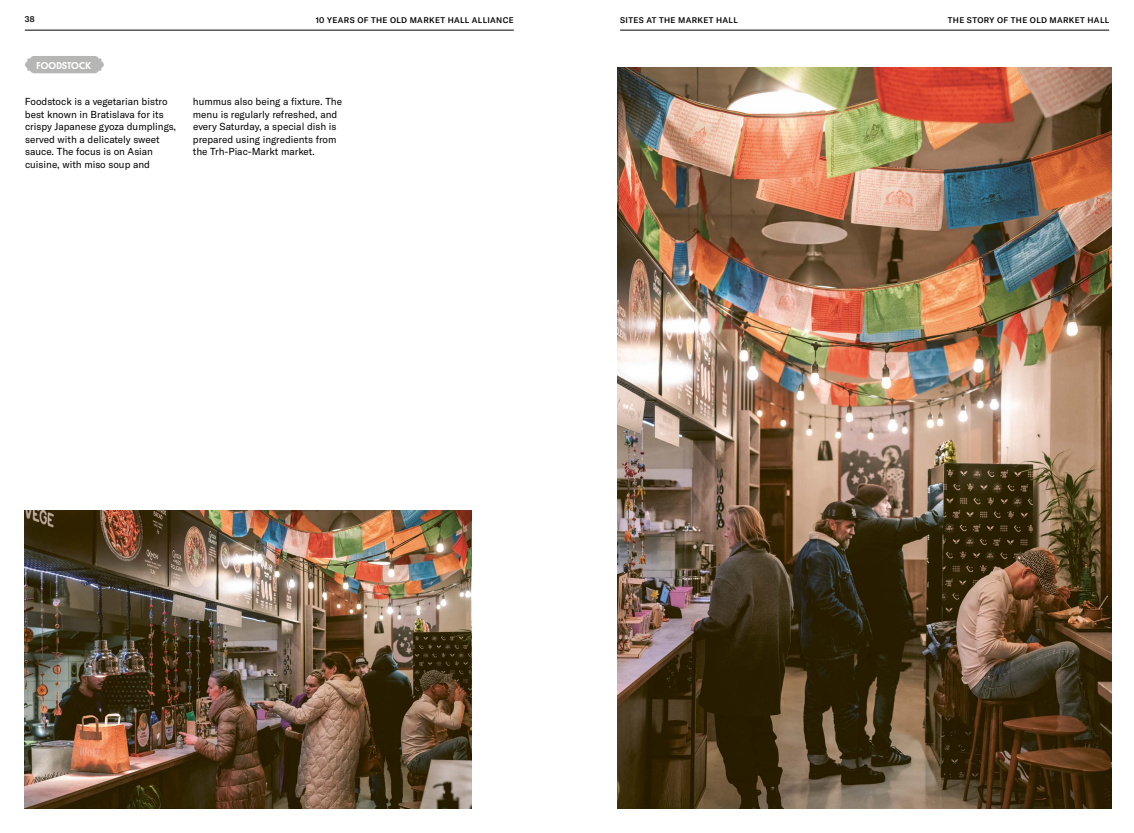
<style>
.page{position:relative;width:1134px;height:833px;background:#fff}
.page>*{position:absolute;margin:0;border:0;box-sizing:border-box;transform-origin:0 0}
.t1{font:10px/12.5px "GT America";color:#000}
.t2{font:500 10px "Platform";letter-spacing:.015em;color:#fff}
.t3{font:500 8.12px "GT America";letter-spacing:.04em;color:#000}
</style>
<div class="page">
<hr style="left:25px;top:30px;width:489px;height:1px;background:#000">
<hr style="left:620px;top:30px;width:489px;height:1px;background:#000">
<svg style="left:25px;top:56px;width:79px;height:17px"></svg>
<img style="left:618px;top:68px;width:494px;height:740px">
<img style="left:25px;top:510px;width:447px;height:298px">
<p class="t3" style="left:25px;top:15px;width:11px">38</p>
<p class="t3" style="left:316px;top:15px;width:18px">10 YEAR</p>
<p class="t3" style="left:350px;top:15px;width:47px">S OF THE OLD</p>
<p class="t3" style="left:410px;top:15px;width:15px">MARKE</p>
<p class="t3" style="left:440px;top:15px;width:14px">T HALL</p>
<p class="t3" style="left:472px;top:15px;width:6px">ALL</p>
<p class="t3" style="left:487px;top:15px;width:27px">IANCE</p>
<p class="t3" style="left:620px;top:15px;width:73px">SITES AT THE MARKE</p>
<p class="t3" style="left:709px;top:15px;width:14px">T HALL</p>
<p class="t3" style="left:948px;top:15px;width:163px">THE STORY OF THE OLD MARKET HALL</p>
<p class="t2" style="left:37px;top:58px;width:56px">FOODSTOCK</p>
<p class="t1" style="left:25px;top:95px;width:153px">Foodstock is a vegetarian bistro best known in Bratislava for its crispy Japanese gyoza dumplings, served with a delicately sweet sauce. The focus is on Asian cuisine, with miso soup and</p>
<p class="t1" style="left:193px;top:96px;width:151px">hummus also being a fixture. The menu is regularly refreshed, and every Saturday, a special dish is prepared using ingredients from the Trh-Piac-Markt market.</p>
</div>
